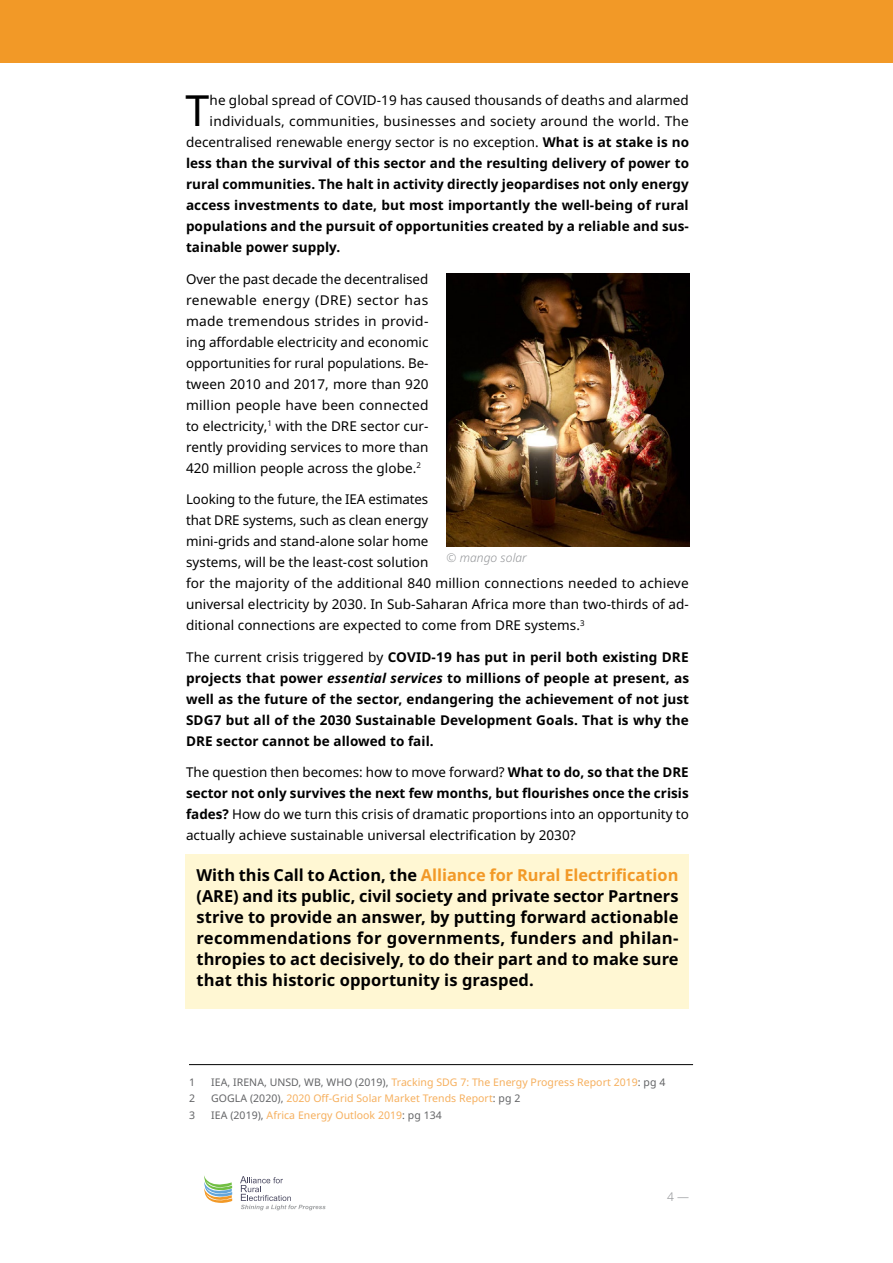
<style>
.page{position:relative;width:893px;height:1263px;background:#fff}
.page>*{position:absolute;margin:0;border:0;box-sizing:border-box;transform-origin:0 0}
.t1{font:42.9px "Noto Sans";color:#000}
.t2{font:700 16.5px/21px "Noto Sans";letter-spacing:.005em;color:#000;text-align:justify}
.t3{font:13.5px/21px "Noto Sans";letter-spacing:.005em;color:#000;text-align:justify}
.t4{font:700 13.5px/21px "Noto Sans";letter-spacing:.005em;color:#000;text-align:justify}
.t5{font:italic 300 12px "Noto Sans";letter-spacing:.005em;color:#939598}
.t6{font:300 12px "Noto Sans";color:#939598}
.t7{font:10.5px "Noto Sans";letter-spacing:.005em;color:#f6af5d}
.t8{font:10.5px "Noto Sans";color:#636466}
.s1{font-weight:700}
.s2{font-weight:400}
.s3{font-style:italic}
.s4{color:#f29927}
.s5{color:#636466}
</style>
<div class="page">
<svg style="left:204px;top:1175px;width:28px;height:28px"></svg>
<svg style="left:240px;top:1176px;width:86px;height:34px"></svg>
<div style="left:0;top:0;width:893px;height:63px;background:#f29927"></div>
<div style="left:186px;top:854px;width:503px;height:154px;background:#fff7d3"></div>
<hr style="left:189px;top:1064px;width:504px;height:1px;background:#000">
<img style="left:446px;top:273px;width:243px;height:273px">
<h1 class="t1" style="left:186px;top:80px;width:25px">T</h1>
<p class="t3" style="left:210px;top:90px;width:481px">he global spread of COVID-19 has caused thousands of deaths and alarmed</p>
<p class="t3" style="left:210px;top:111px;width:481px">individuals, communities, businesses and society around the world. The</p>
<p class="t3" style="left:186px;top:132px;width:504px">decentralised renewable energy sector is no exception. <span class="s1">What is at stake is no</span></p>
<p class="t4" style="left:186px;top:153px;width:504px">less than the survival of this sector and the resulting delivery of power to</p>
<p class="t4" style="left:186px;top:174px;width:504px">rural communities. The halt in activity directly jeopardises not only energy</p>
<p class="t4" style="left:186px;top:195px;width:504px">access investments to date, but most importantly the well-being of rural</p>
<p class="t4" style="left:186px;top:216px;width:504px">populations and the pursuit of opportunities created by a reliable and sus-</p>
<p class="t4" style="left:186px;top:237px;width:156px">tainable power supply.</p>
<p class="t3" style="left:186px;top:269px;width:244px">Over the past decade the decentralised renewable energy (DRE) sector has made tremendous strides in provid&shy;ing affordable electricity and economic opportunities for rural populations. Be&shy;tween 2010 and 2017, more than 920 million people have been connected to electricity,<sup>1</sup> with the DRE sector cur&shy;rently providing services to more than 420 million people across the globe.<sup>2</sup></p>
<p class="t3" style="left:186px;top:489px;width:504px;text-align:left">Looking to the future, the IEA estimates<br>that DRE systems, such as clean energy<br>mini-grids and stand-alone solar home<br>systems, will be the least-cost solution<br>for the majority of the additional 840 million connections needed to achieve universal electricity by 2030. In Sub-Saharan Africa more than two-thirds of ad&shy;ditional connections are expected to come from DRE systems.<sup>3</sup></p>
<p class="t4" style="left:186px;top:647px;width:505px"><span class="s2">The current crisis triggered by</span> COVID-19 has put in peril both existing DRE projects that power <span class="s3">essential services</span> to millions of people at present, as well as the future of the sector, endangering the achievement of not just SDG7 but all of the 2030 Sustainable Development Goals. That is why the DRE sector cannot be allowed to fail.</p>
<p class="t3" style="left:186px;top:762px;width:504px">The question then becomes: how to move forward? <span class="s1">What to do, so that the DRE sector not only survives the next few months, but flourishes once the crisis fades?</span> How do we turn this crisis of dramatic proportions into an opportunity to actually achieve sustainable universal electrification by 2030?</p>
<p class="t2" style="left:196px;top:865px;width:484px">With this Call to Action, the <span class="s4">Alliance for Rural Electrification </span>(ARE) and its public, civil society and private sector Partners strive to provide an answer, by putting forward actionable recommendations for governments, funders and philan&shy;thropies to act decisively, to do their part and to make sure that this historic opportunity is grasped.</p>
<p class="t5" style="left:446px;top:549px;width:82px">© mango solar</p>
<p class="t8" style="left:189px;top:1074px;width:8px">1</p>
<p class="t7" style="left:211px;top:1074px;width:456px"><span class="s5">IEA, IRENA, UNSD, WB, WHO (2019),</span> Tracking SDG 7: The Energy Progress Report 2019<span class="s5">: pg 4</span></p>
<p class="t8" style="left:189px;top:1091px;width:8px">2</p>
<p class="t7" style="left:211px;top:1091px;width:311px"><span class="s5">GOGLA (2020),</span> 2020 Off-Grid Solar Market Trends Report<span class="s5">: pg 2</span></p>
<p class="t8" style="left:189px;top:1107px;width:8px">3</p>
<p class="t7" style="left:211px;top:1107px;width:232px"><span class="s5">IEA (2019),</span> Africa Energy Outlook 2019<span class="s5">: pg 134</span></p>
<p class="t6" style="left:667px;top:1188px;width:23px">4 —</p>
</div>
